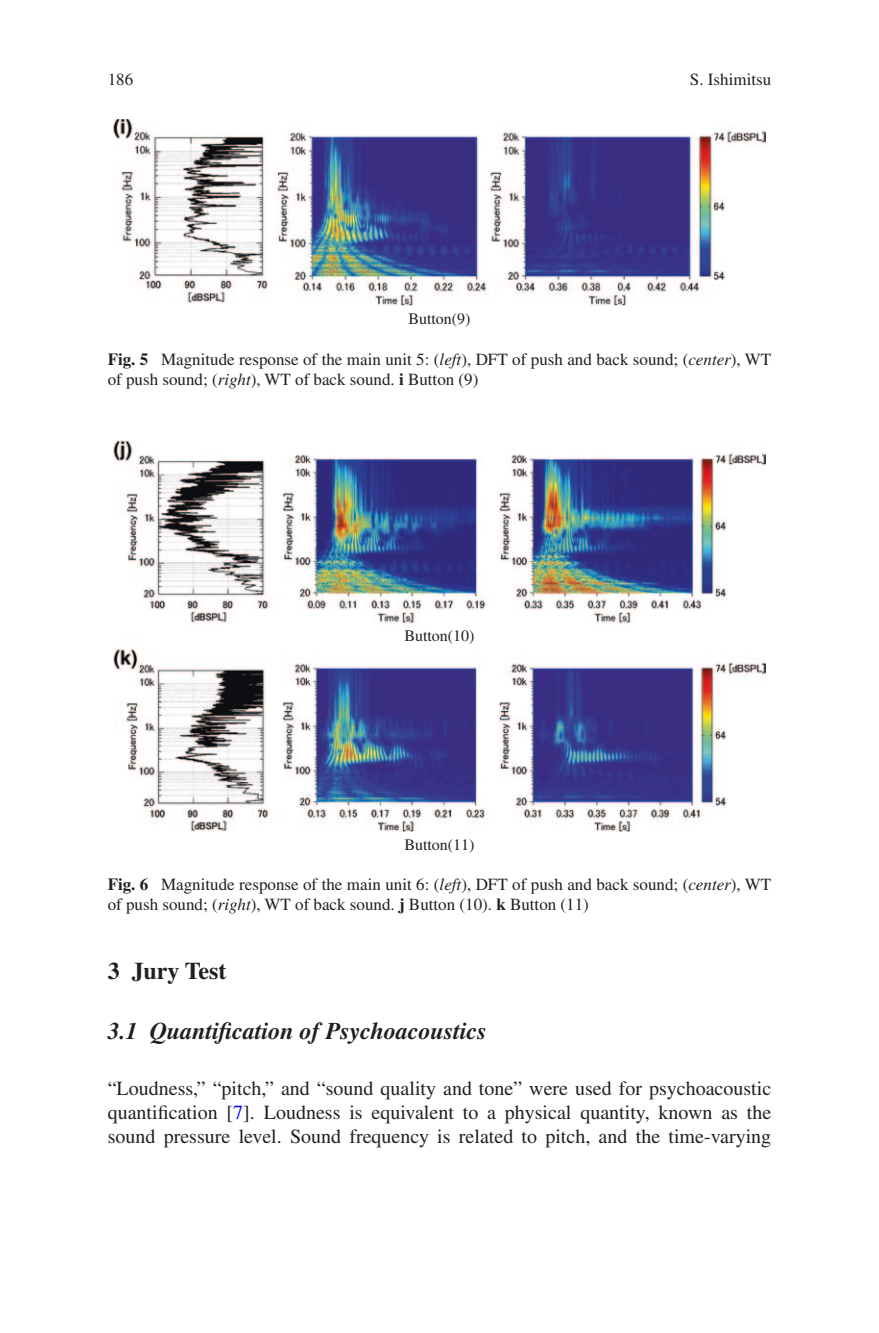
<style>
.page{position:relative;width:879px;height:1333px;background:#fff}
.page>*{position:absolute;margin:0;border:0;box-sizing:border-box;transform-origin:0 0}
.t1{font:italic 700 24px "Times";color:#231f20}
.t2{font:700 24px "Times";color:#231f20}
.t3{font:20px/24px "Times";color:#231f20;text-align:justify}
.t4{font:17px/20px "Times";color:#231f20}
.t5{font:16px "Times";color:#231f20}
.s1{font-weight:700}
.s2{font-style:italic}
.s3{color:#00f}
</style>
<div class="page">
<img style="left:113px;top:440px;width:652px;height:391px">
<img style="left:113px;top:119px;width:652px;height:186px">
<p class="t4" style="left:108px;top:69px;width:27px">186</p>
<p class="t4" style="left:690px;top:69px;width:83px">S. Ishimitsu</p>
<p class="t5" style="left:408px;top:309px;width:64px">Button(9)</p>
<p class="t4" style="left:108px;top:349px;width:665px"><span class="s1">Fig. 5</span> Magnitude response of the main unit 5: (<span class="s2">left</span>), DFT of push and back sound; (<span class="s2">center</span>), WT of push sound; (<span class="s2">right</span>), WT of back sound. <span class="s1">i</span> Button (9)</p>
<p class="t5" style="left:404px;top:626px;width:72px">Button(10)</p>
<p class="t5" style="left:404px;top:835px;width:72px">Button(11)</p>
<p class="t4" style="left:108px;top:874px;width:665px"><span class="s1">Fig. 6</span> Magnitude response of the main unit 6: (<span class="s2">left</span>), DFT of push and back sound; (<span class="s2">center</span>), WT of push sound; (<span class="s2">right</span>), WT of back sound. <span class="s1">j</span> Button (10). <span class="s1">k</span> Button (11)</p>
<h1 class="t2" style="left:108px;top:956px;width:120px">3 Jury Test</h1>
<h1 class="t1" style="left:108px;top:1017px;width:381px">3.1 Quantification of Psychoacoustics</h1>
<p class="t3" style="left:108px;top:1076px;width:665px">“Loudness,” “pitch,” and “sound quality and tone” were used for psychoacoustic quantification [<span class="s3">7</span>]. Loudness is equivalent to a physical quantity, known as the sound pressure level. Sound frequency is related to pitch, and the time-varying</p>
</div>
